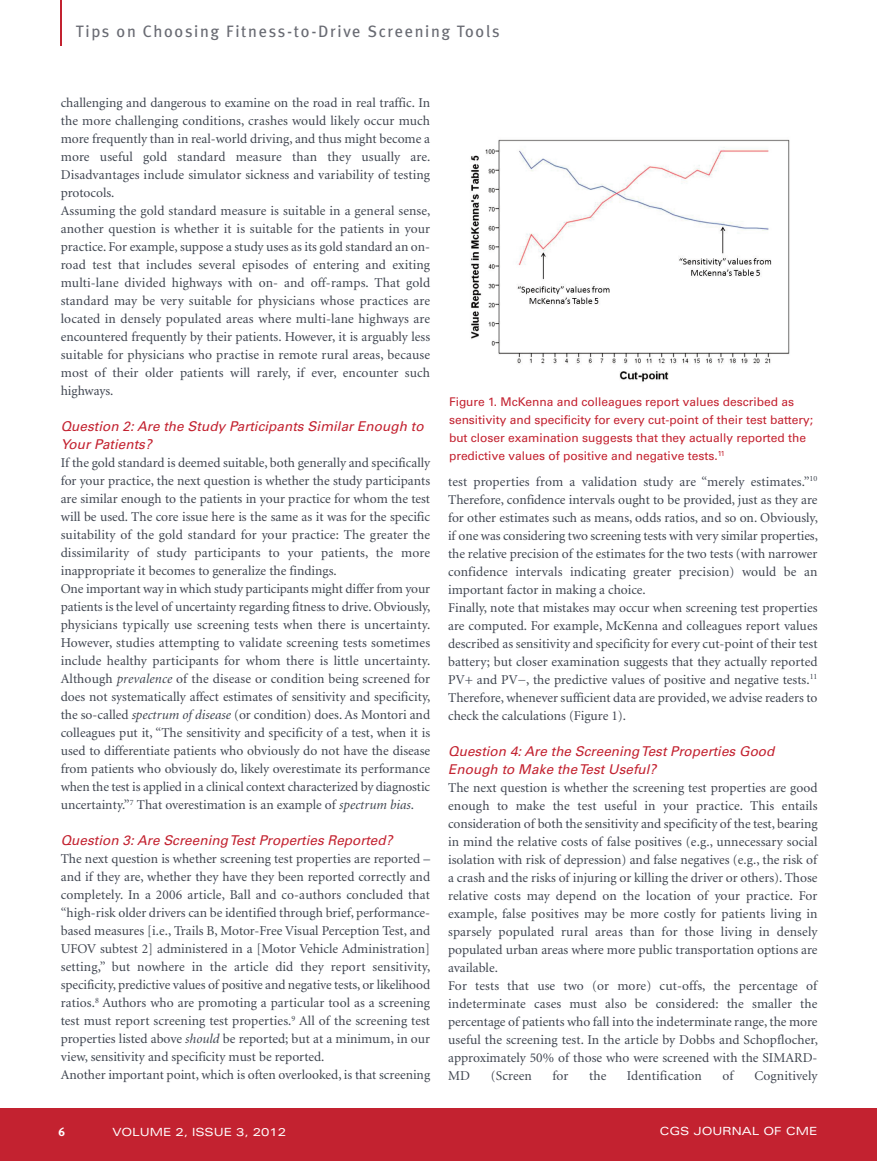
<style>
.page{position:relative;width:877px;height:1161px;background:#fff}
.page>*{position:absolute;margin:0;border:0;box-sizing:border-box;transform-origin:0 0}
.t1{font:16.5px "Meta Plus";letter-spacing:.1em;color:#696b73}
.t2{font:13.5px/18px "Minion";color:#3e444f}
.t3{font:italic 13.5px/18px "Univers";letter-spacing:.005em;color:#c32230}
.t4{font:12px/18px "Univers";color:#c32230}
.t5{font:700 12px "Meta";color:#fff}
.t6{font:expanded 11.25px "Univers";color:#fff}
.s1{font-style:italic}
</style>
<div class="page">
<div style="left:0;top:1108px;width:877px;height:53px;background:#c32230"></div>
<hr style="left:60px;top:0;width:2px;height:46px;background:#c32230">
<img style="left:471px;top:139px;width:319px;height:243px">
<p class="t1" style="left:76px;top:22px;width:425px">Tips on Choosing Fitness-to-Drive Screening Tools</p>
<p class="t2" style="left:61px;top:95px;width:371px">challenging and dangerous to examine on the road in real traffic. In the more challenging conditions, crashes would likely occur much more frequently than in real-world driving, and thus might become a more useful gold standard measure than they usually are.<br>Disadvantages include simulator sickness and variability of testing protocols.<br>Assuming the gold standard measure is suitable in a general sense, another question is whether it is suitable for the patients in your practice. For example, suppose a study uses as its gold standard an on&shy;road test that includes several episodes of entering and exiting multi-lane divided highways with on- and off-ramps. That gold standard may be very suitable for physicians whose practices are located in densely populated areas where multi-lane highways are encountered frequently by their patients. However, it is arguably less suitable for physicians who practise in remote rural areas, because most of their older patients will rarely, if ever, encounter such highways.</p>
<p class="t3" style="left:61px;top:419px;width:364px">Question 2: Are the Study Participants Similar Enough to<br>Your Patients?</p>
<p class="t2" style="left:61px;top:455px;width:371px">If the gold standard is deemed suitable, both generally and specifically for your practice, the next question is whether the study participants are similar enough to the patients in your practice for whom the test will be used. The core issue here is the same as it was for the specific suitability of the gold standard for your practice: The greater the dissimilarity of study participants to your patients, the more inappropriate it becomes to generalize the findings.<br>One important way in which study participants might differ from your patients is the level of uncertainty regarding fitness to drive. Obviously, physicians typically use screening tests when there is uncertainty.<br>However, studies attempting to validate screening tests sometimes include healthy participants for whom there is little uncertainty.<br>Although <span class="s1">prevalence</span> of the disease or condition being screened for does not systematically affect estimates of sensitivity and specificity, the so-called <span class="s1">spectrum of disease</span> (or condition) does. As Montori and colleagues put it, “The sensitivity and specificity of a test, when it is used to differentiate patients who obviously do not have the disease from patients who obviously do, likely overestimate its performance when the test is applied in a clinical context characterized by diagnostic uncertainty.”<sup>7</sup> That overestimation is an example of <span class="s1">spectrum bias</span>.</p>
<p class="t3" style="left:61px;top:833px;width:333px">Question 3: Are ScreeningTest Properties Reported?</p>
<p class="t2" style="left:61px;top:851px;width:371px">The next question is whether screening test properties are reported – and if they are, whether they have they been reported correctly and completely. In a 2006 article, Ball and co-authors concluded that “high-risk older drivers can be identified through brief, performance&shy;based measures [i.e., Trails B, Motor-Free Visual Perception Test, and UFOV subtest 2] administered in a [Motor Vehicle Administration] setting,” but nowhere in the article did they report sensitivity, specificity, predictive values of positive and negative tests, or likelihood ratios.<sup>8</sup> Authors who are promoting a particular tool as a screening test must report screening test properties.<sup>9</sup> All of the screening test properties listed above <span class="s1">should</span> be reported; but at a minimum, in our view, sensitivity and specificity must be reported.<br>Another important point, which is often overlooked, is that screening</p>
<p class="t4" style="left:449px;top:394px;width:365px">Figure 1. McKenna and colleagues report values described as sensitivity and specificity for every cut-point of their test battery; but closer examination suggests that they actually reported the predictive values of positive and negative tests.<sup>11</sup></p>
<p class="t2" style="left:448px;top:474px;width:371px">test properties from a validation study are “merely estimates.”<sup>10<br></sup>Therefore, confidence intervals ought to be provided, just as they are for other estimates such as means, odds ratios, and so on. Obviously, if one was considering two screening tests with very similar properties, the relative precision of the estimates for the two tests (with narrower confidence intervals indicating greater precision) would be an important factor in making a choice.<br>Finally, note that mistakes may occur when screening test properties are computed. For example, McKenna and colleagues report values described as sensitivity and specificity for every cut-point of their test battery; but closer examination suggests that they actually reported PV+ and PV−, the predictive values of positive and negative tests.<sup>11<br></sup>Therefore, whenever sufficient data are provided, we advise readers to check the calculations (Figure 1).</p>
<p class="t3" style="left:448px;top:743px;width:328px">Question 4: Are the ScreeningTest Properties Good<br>Enough to Make theTest Useful?</p>
<p class="t2" style="left:448px;top:780px;width:371px">The next question is whether the screening test properties are good enough to make the test useful in your practice. This entails consideration of both the sensitivity and specificity of the test, bearing in mind the relative costs of false positives (e.g., unnecessary social isolation with risk of depression) and false negatives (e.g., the risk of a crash and the risks of injuring or killing the driver or others). Those relative costs may depend on the location of your practice. For example, false positives may be more costly for patients living in sparsely populated rural areas than for those living in densely populated urban areas where more public transportation options are available.<br>For tests that use two (or more) cut-offs, the percentage of indeterminate cases must also be considered: the smaller the percentage of patients who fall into the indeterminate range, the more useful the screening test. In the article by Dobbs and Schopflocher, approximately 50% of those who were screened with the SIMARD-MD</p>
<p class="t2" style="left:491px;top:1068px;width:43px">(Screen</p>
<p class="t2" style="left:552px;top:1068px;width:18px">for</p>
<p class="t2" style="left:589px;top:1068px;width:19px">the</p>
<p class="t2" style="left:627px;top:1068px;width:77px">Identification</p>
<p class="t2" style="left:722px;top:1068px;width:13px">of</p>
<p class="t2" style="left:754px;top:1068px;width:65px">Cognitively</p>
<p class="t5" style="left:58px;top:1125px;width:8px">6</p>
<p class="t6" style="left:112px;top:1128px;width:175px">VOLUME 2, ISSUE 3, 2012</p>
<p class="t6" style="left:659px;top:1127px;width:160px">CGS JOURNAL OF CME</p>
</div>
